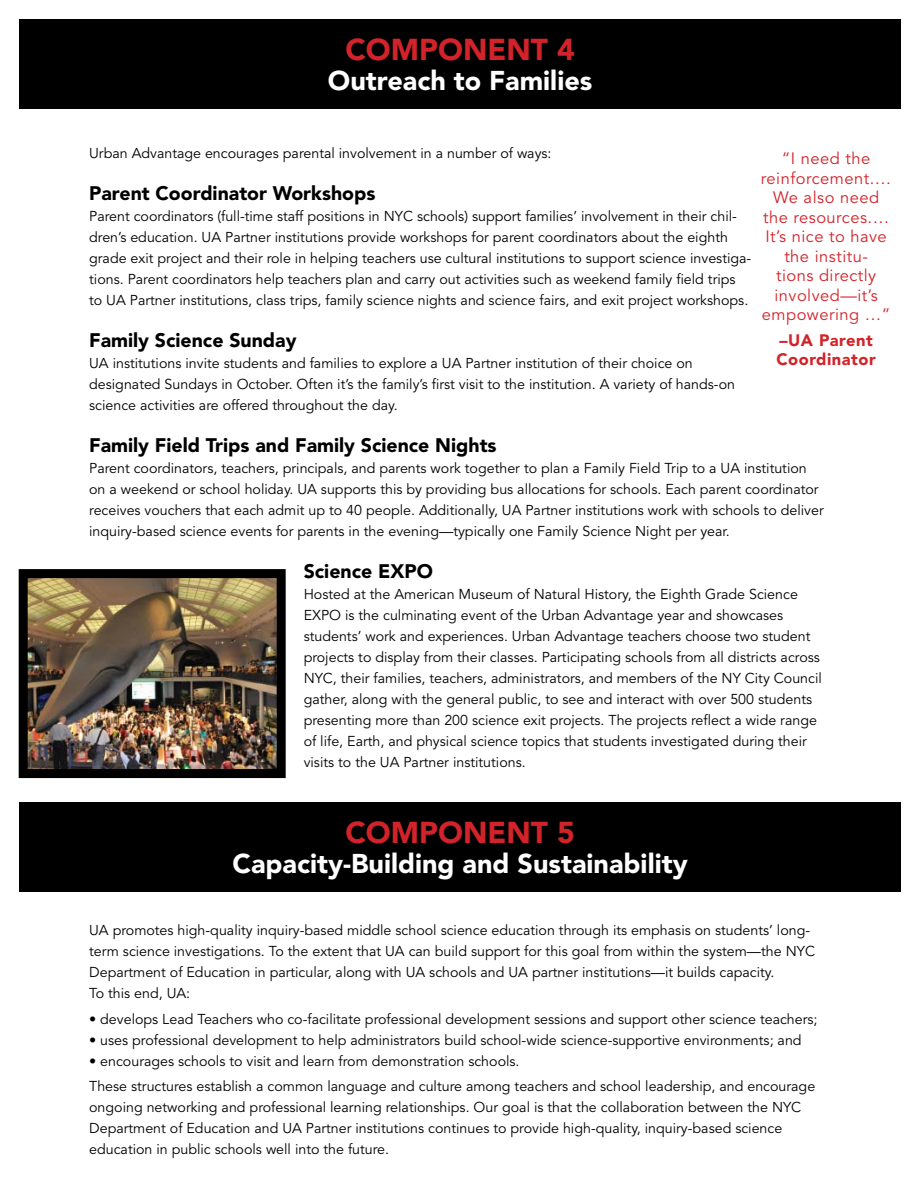
<style>
.page{position:relative;width:918px;height:1188px;background:#fff}
.page>*{position:absolute;margin:0;border:0;box-sizing:border-box;transform-origin:0 0}
.t1{font:900 30px "Avenir";color:#d2232a}
.t2{font:900 27px "Avenir";color:#fff}
.t3{font:900 19.5px "Avenir";color:#000}
.t4{font:16.5px/19.5px "Avenir";letter-spacing:.03em;color:#d2232a;text-align:center}
.t5{font:900 16.5px/19.5px "Avenir";letter-spacing:.03em;color:#d2232a}
.t6{font:14.25px/21px "Avenir";color:#000}
</style>
<div class="page">
<div style="left:19px;top:19px;width:882px;height:90px;background:#000"></div>
<div style="left:19px;top:802px;width:882px;height:90px;background:#000"></div>
<img style="left:29px;top:579px;width:247px;height:189px">
<div style="left:19px;top:569px;width:267px;height:209px;border:9px solid #000"></div>
<h1 class="t1" style="left:345px;top:37px;width:231px">COMPONENT 4</h1>
<h2 class="t2" style="left:328px;top:69px;width:266px">Outreach to Families</h2>
<p class="t6" style="left:89px;top:144px;width:464px">Urban Advantage encourages parental involvement in a number of ways:</p>
<h3 class="t3" style="left:89px;top:185px;width:288px">Parent Coordinator Workshops</h3>
<p class="t6" style="left:89px;top:207px;width:664px">Parent coordinators (full-time staff positions in NYC schools) support families’ involvement in their chil&shy;dren’s education. UA Partner institutions provide workshops for parent coordinators about the eighth grade exit project and their role in helping teachers use cultural institutions to support science investiga&shy;tions. Parent coordinators help teachers plan and carry out activities such as weekend family field trips to UA Partner institutions, class trips, family science nights and science fairs, and exit project workshops.</p>
<h3 class="t3" style="left:89px;top:332px;width:209px">Family Science Sunday</h3>
<p class="t6" style="left:89px;top:354px;width:647px">UA institutions invite students and families to explore a UA Partner institution of their choice on designated Sundays in October. Often it’s the family’s first visit to the institution. A variety of hands-on science activities are offered throughout the day.</p>
<h3 class="t3" style="left:89px;top:437px;width:409px">Family Field Trips and Family Science Nights</h3>
<p class="t6" style="left:89px;top:459px;width:736px">Parent coordinators, teachers, principals, and parents work together to plan a Family Field Trip to a UA institution on a weekend or school holiday. UA supports this by providing bus allocations for schools. Each parent coordinator receives vouchers that each admit up to 40 people. Additionally, UA Partner institutions work with schools to deliver inquiry-based science events for parents in the evening—typically one Family Science Night per year.</p>
<h3 class="t3" style="left:304px;top:563px;width:131px">Science EXPO</h3>
<p class="t6" style="left:304px;top:585px;width:520px">Hosted at the American Museum of Natural History, the Eighth Grade Science EXPO is the culminating event of the Urban Advantage year and showcases students’ work and experiences. Urban Advantage teachers choose two student projects to display from their classes. Participating schools from all districts across NYC, their families, teachers, administrators, and members of the NY City Council gather, along with the general public, to see and interact with over 500 students presenting more than 200 science exit projects. The projects reflect a wide range of life, Earth, and physical science topics that students investigated during their visits to the UA Partner institutions.</p>
<p class="t4" style="left:761px;top:150px;width:132px">“I need the reinforcement.…<br>We also need the resources.…<br>It’s nice to have the institu-<br>tions directly involved—it’s empowering …”</p>
<p class="t5" style="left:776px;top:331px;width:101px">–UA Parent<br>Coordinator</p>
<h1 class="t1" style="left:345px;top:820px;width:231px">COMPONENT 5</h1>
<h2 class="t2" style="left:233px;top:852px;width:457px">Capacity-Building and Sustainability</h2>
<p class="t6" style="left:89px;top:921px;width:727px">UA promotes high-quality inquiry-based middle school science education through its emphasis on students’ long&shy;term science investigations. To the extent that UA can build support for this goal from within the system—the NYC Department of Education in particular, along with UA schools and UA partner institutions—it builds capacity.<br>To this end, UA:</p>
<p class="t6" style="left:89px;top:1010px;width:730px">• develops Lead Teachers who co-facilitate professional development sessions and support other science teachers;</p>
<p class="t6" style="left:89px;top:1031px;width:714px">• uses professional development to help administrators build school-wide science-supportive environments; and</p>
<p class="t6" style="left:89px;top:1050px;width:728px;line-height:25.5px">• encourages schools to visit and learn from demonstration schools.<br>These structures establish a common language and culture among teachers and school leadership, and encourage</p>
<p class="t6" style="left:89px;top:1098px;width:714px">ongoing networking and professional learning relationships. Our goal is that the collaboration between the NYC<br>Department of Education and UA Partner institutions continues to provide high-quality, inquiry-based science education in public schools well into the future.</p>
</div>
